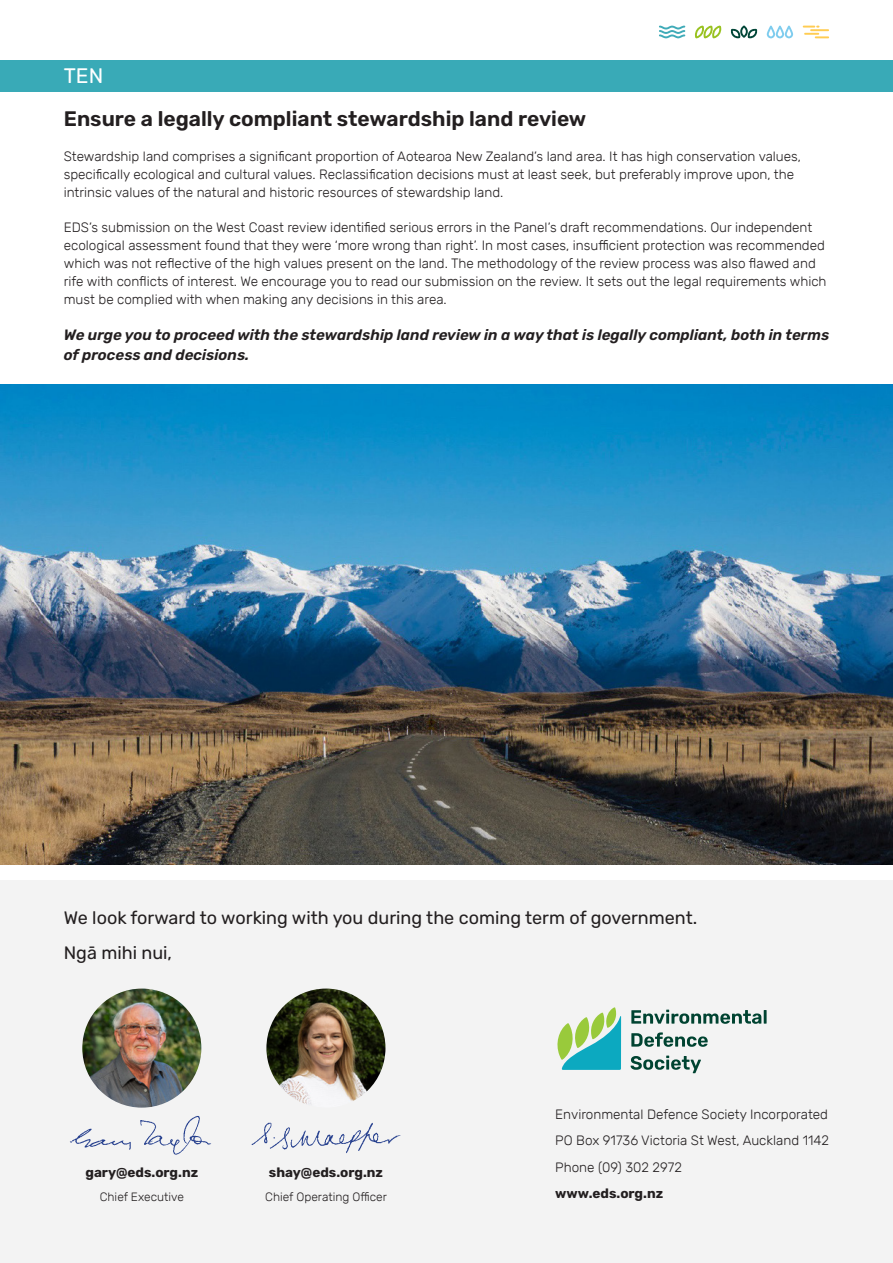
<style>
.page{position:relative;width:893px;height:1263px;background:#fff}
.page>*{position:absolute;margin:0;border:0;box-sizing:border-box;transform-origin:0 0}
.t1{font:600 21px "Rubik";color:#231f20}
.t2{font:21px "Rubik";color:#fff}
.t3{font:18px/35px "Rubik";color:#231f20}
.t4{font:italic 600 15px/19.5px "Rubik";color:#231f20}
.t5{font:300 13.5px/18px "Rubik";color:#231f20}
.t6{font:700 13.5px "Rubik";color:#231f20}
.t7{font:300 12px "Rubik";color:#231f20}
</style>
<div class="page">
<div style="left:0;top:880px;width:893px;height:383px;background:#f3f3f3"></div>
<div style="left:0;top:60px;width:893px;height:32px;background:#39aab7"></div>
<img style="left:0;top:385px;width:893px;height:479px">
<img style="left:266px;top:988px;width:119px;height:119px;border-radius:60px">
<img style="left:82px;top:988px;width:119px;height:119px;border-radius:60px">
<img style="left:70px;top:1115px;width:141px;height:40px">
<img style="left:251px;top:1122px;width:150px;height:32px">
<svg style="left:557px;top:1007px;width:64px;height:63px"></svg>
<svg style="left:631px;top:1055px;width:70px;height:18px"></svg>
<svg style="left:631px;top:1032px;width:77px;height:15px"></svg>
<svg style="left:631px;top:1010px;width:136px;height:14px"></svg>
<svg style="left:731px;top:26px;width:26px;height:12px"></svg>
<svg style="left:803px;top:26px;width:26px;height:12px"></svg>
<svg style="left:767px;top:26px;width:26px;height:12px"></svg>
<svg style="left:695px;top:26px;width:26px;height:12px"></svg>
<svg style="left:659px;top:26px;width:26px;height:12px"></svg>
<h1 class="t2" style="left:64px;top:64px;width:41px">TEN</h1>
<h1 class="t1" style="left:64px;top:106px;width:524px">Ensure a legally compliant stewardship land review</h1>
<p class="t5" style="left:64px;top:147px;width:739px">Stewardship land comprises a significant proportion of Aotearoa New Zealand’s land area. It has high conservation values, specifically ecological and cultural values. Reclassification decisions must at least seek, but preferably improve upon, the intrinsic values of the natural and historic resources of stewardship land.</p>
<p class="t5" style="left:64px;top:218px;width:764px">EDS’s submission on the West Coast review identified serious errors in the Panel’s draft recommendations. Our independent ecological assessment found that they were ‘more wrong than right’. In most cases, insufficient protection was recommended which was not reflective of the high values present on the land. The methodology of the review process was also flawed and rife with conflicts of interest. We encourage you to read our submission on the review. It sets out the legal requirements which must be complied with when making any decisions in this area.</p>
<p class="t4" style="left:64px;top:326px;width:767px">We urge you to proceed with the stewardship land review in a way that is legally compliant, both in terms of process and decisions.</p>
<h2 class="t3" style="left:64px;top:900px;width:635px">We look forward to working with you during the coming term of government.<br>Ngā mihi nui,</h2>
<p class="t6" style="left:85px;top:1164px;width:114px">gary@eds.org.nz</p>
<p class="t7" style="left:100px;top:1190px;width:86px">Chief Executive</p>
<p class="t6" style="left:269px;top:1164px;width:116px">shay@eds.org.nz</p>
<p class="t7" style="left:265px;top:1190px;width:123px">Chief Operating Officer</p>
<p class="t5" style="left:555px;top:1101px;width:275px;line-height:26.5px;text-align:justify">Environmental Defence Society Incorporated PO Box 91736 Victoria St West, Auckland 1142<br>Phone (09) 302 2972</p>
<p class="t6" style="left:555px;top:1186px;width:109px">www.eds.org.nz</p>
</div>
